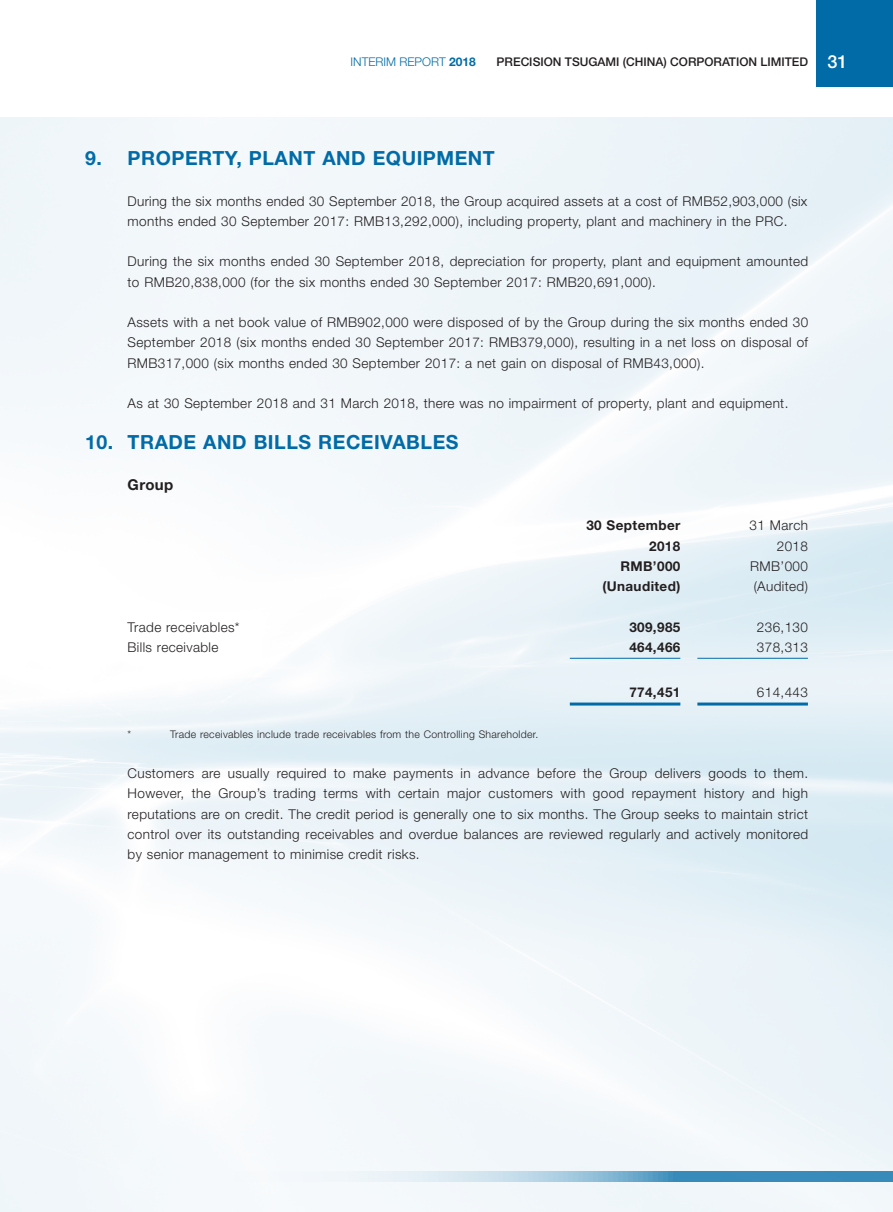
<style>
.page{position:relative;width:893px;height:1212px;background:#fff}
.page>*{position:absolute;margin:0;border:0;box-sizing:border-box;transform-origin:0 0}
.t1{font:700 19.5px "Helvetica Neue LT Std";letter-spacing:.03em;color:#006ba7}
.t2{font:700 15px "Helvetica Neue LT Std";letter-spacing:.03em;color:#231f20}
.t3{font:300 13.5px/20.2px "Helvetica Neue LT Std";letter-spacing:.03em;color:#231f20}
.t4{font:700 13.5px "Helvetica Neue LT Std";letter-spacing:.03em;color:#231f20}
.t5{font:500 12px "Helvetica Neue LT Std";color:#231f20}
.t6{font:300 12px "Helvetica Neue LT Std";color:#006ba7}
.t7{font:700 12px "Helvetica Neue LT Std";color:#006ba7}
.t8{font:300 10.5px "Helvetica Neue LT Std";letter-spacing:.03em;color:#231f20}
.s1{font-weight:300}
.s2{font-size:18px;color:#fff}
</style>
<div class="page">
<div style="left:816px;top:0;width:77px;height:87px;background:#006ba7"></div>
<img style="left:0;top:117px;width:893px;height:1095px">
<svg style="left:0;top:1171px;width:893px;height:11px"></svg>
<hr style="left:570px;top:658px;width:110px;height:1px;background:#006ba7">
<hr style="left:697px;top:658px;width:111px;height:1px;background:#006ba7">
<hr style="left:570px;top:702px;width:110px;height:3px;background:#006ba7">
<hr style="left:697px;top:702px;width:111px;height:3px;background:#006ba7">
<p class="t6" style="left:351px;top:55px;width:11px">Inte</p>
<p class="t6" style="left:375px;top:55px;width:33px">rim Rep</p>
<p class="t7" style="left:422px;top:54px;width:55px"><span class="s1">ort</span> 2018</p>
<p class="t5" style="left:497px;top:55px;width:352px">PRECISION TSUGAMI (CHINA) CORPORATION LIMITED <span class="s2">31</span></p>
<h1 class="t1" style="left:85px;top:146px;width:411px">9. PROPERTY, PLANT AND EQUIPMENT</h1>
<p class="t3" style="left:128px;top:190px;width:681px">During the six months ended 30 September 2018, the Group acquired assets at a cost of RMB52,903,000 (six months ended 30 September 2017: RMB13,292,000), including property, plant and machinery in the PRC.</p>
<p class="t3" style="left:128px;top:251px;width:682px">During the six months ended 30 September 2018, depreciation for property, plant and equipment amounted to RMB20,838,000 (for the six months ended 30 September 2017: RMB20,691,000).</p>
<p class="t3" style="left:128px;top:312px;width:682px;text-align:justify">Assets with a net book value of RMB902,000 were disposed of by the Group during the six months ended 30<br>September 2018 (six months ended 30 September 2017: RMB379,000), resulting in a net loss on disposal of RMB317,000 (six months ended 30 September 2017: a net gain on disposal of RMB43,000).</p>
<p class="t3" style="left:128px;top:393px;width:662px">As at 30 September 2018 and 31 March 2018, there was no impairment of property, plant and equipment.</p>
<h1 class="t1" style="left:85px;top:430px;width:375px">10. TRADE AND BILLS RECEIVABLES</h1>
<p class="t2" style="left:128px;top:475px;width:47px">Group</p>
<p class="t4" style="left:586px;top:517px;width:96px">30 September</p>
<p class="t3" style="left:750px;top:515px;width:60px">31 March</p>
<p class="t4" style="left:649px;top:537px;width:33px">2018</p>
<p class="t3" style="left:777px;top:535px;width:33px">2018</p>
<p class="t4" style="left:620px;top:558px;width:62px">RMB’000</p>
<p class="t3" style="left:750px;top:556px;width:59px">RMB’000</p>
<p class="t4" style="left:602px;top:578px;width:80px">(Unaudited)</p>
<p class="t3" style="left:754px;top:576px;width:56px">(Audited)</p>
<p class="t3" style="left:128px;top:616px;width:114px">Trade receivables*</p>
<p class="t4" style="left:629px;top:618px;width:53px">309,985</p>
<p class="t3" style="left:757px;top:616px;width:53px">236,130</p>
<p class="t3" style="left:128px;top:637px;width:92px">Bills receivable</p>
<p class="t4" style="left:629px;top:639px;width:53px">464,466</p>
<p class="t3" style="left:757px;top:637px;width:53px">378,313</p>
<p class="t4" style="left:629px;top:684px;width:53px">774,451</p>
<p class="t3" style="left:757px;top:682px;width:53px">614,443</p>
<p class="t8" style="left:128px;top:727px;width:5px">*</p>
<p class="t8" style="left:170px;top:727px;width:370px">Trade receivables include trade receivables from the Controlling Shareholder.</p>
<p class="t3" style="left:128px;top:763px;width:682px;text-align:justify">Customers are usually required to make payments in advance before the Group delivers goods to them.<br>However, the Group’s trading terms with certain major customers with good repayment history and high reputations are on credit. The credit period is generally one to six months. The Group seeks to maintain strict control over its outstanding receivables and overdue balances are reviewed regularly and actively monitored by senior management to minimise credit risks.</p>
</div>
